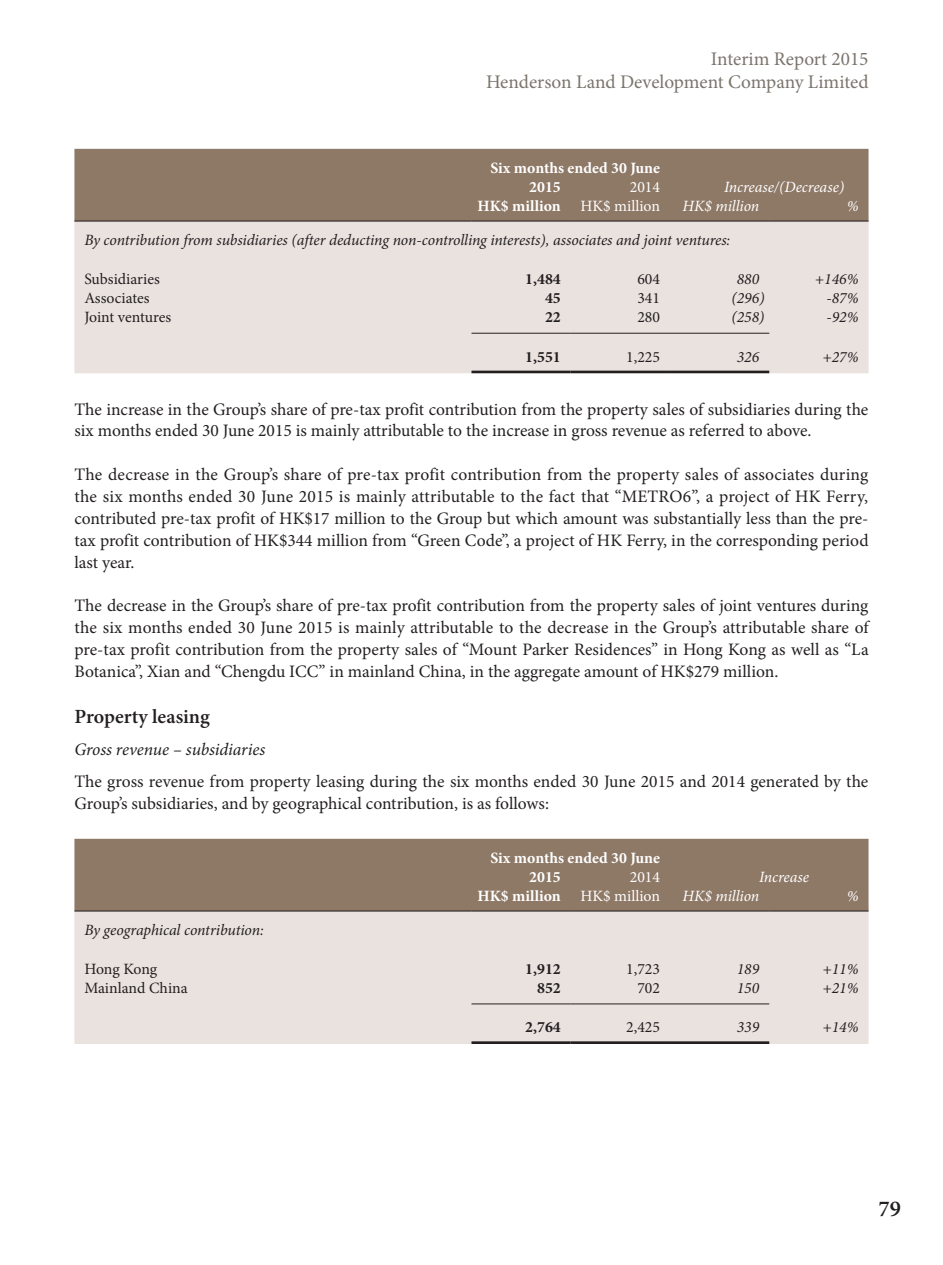
<style>
.page{position:relative;width:943px;height:1265px;background:#fff}
.page>*{position:absolute;margin:0;border:0;box-sizing:border-box;transform-origin:0 0}
.t1{font:600 22.75px "Minion Pro";color:#231f20}
.t2{font:600 20.12px "Minion Pro";color:#231f20}
.t3{font:19.25px/22.8px "Minion Pro";color:#7a746d;text-align:right}
.t4{font:17.5px/21.9px "Minion Pro";color:#231f20}
.t5{font:italic 17.5px "Minion Pro";letter-spacing:-.01em;color:#231f20}
.t6{font:italic 15.75px "Minion Pro";letter-spacing:-.01em;color:#231f20}
.t7{font:700 15.75px/19.2px "Minion Pro";color:#fff}
.t8{font:15.75px "Minion Pro";color:#231f20}
.t9{font:italic 15.75px "Minion Pro";letter-spacing:-.005em;color:#fff}
.t10{font:700 15.75px "Minion Pro";color:#231f20}
.t11{font:15.75px "Minion Pro";color:#fff}
.s1{font-weight:400}
</style>
<div class="page">
<div style="left:74px;top:149px;width:794px;height:72px;background:#8e7866"></div>
<div style="left:74px;top:222px;width:794px;height:151px;background:#eae2df"></div>
<hr style="left:74px;top:221px;width:397px;height:1px;background:#231f20">
<hr style="left:471px;top:221px;width:99px;height:1px;background:#231f20">
<hr style="left:570px;top:221px;width:100px;height:1px;background:#231f20">
<hr style="left:670px;top:221px;width:99px;height:1px;background:#231f20">
<hr style="left:769px;top:221px;width:99px;height:1px;background:#231f20">
<hr style="left:471px;top:333px;width:99px;height:1px;background:#231f20">
<hr style="left:570px;top:333px;width:100px;height:1px;background:#231f20">
<hr style="left:670px;top:333px;width:99px;height:1px;background:#231f20">
<hr style="left:471px;top:371px;width:99px;height:2px;background:#231f20">
<hr style="left:570px;top:371px;width:100px;height:2px;background:#231f20">
<hr style="left:670px;top:371px;width:99px;height:2px;background:#231f20">
<div style="left:74px;top:839px;width:794px;height:72px;background:#8e7866"></div>
<div style="left:74px;top:912px;width:794px;height:132px;background:#eae2df"></div>
<hr style="left:74px;top:911px;width:397px;height:1px;background:#231f20">
<hr style="left:471px;top:911px;width:99px;height:1px;background:#231f20">
<hr style="left:570px;top:911px;width:100px;height:1px;background:#231f20">
<hr style="left:670px;top:911px;width:99px;height:1px;background:#231f20">
<hr style="left:769px;top:911px;width:99px;height:1px;background:#231f20">
<hr style="left:471px;top:1003px;width:99px;height:1px;background:#231f20">
<hr style="left:570px;top:1003px;width:100px;height:1px;background:#231f20">
<hr style="left:670px;top:1003px;width:99px;height:1px;background:#231f20">
<hr style="left:471px;top:1041px;width:99px;height:3px;background:#231f20">
<hr style="left:570px;top:1041px;width:100px;height:3px;background:#231f20">
<hr style="left:670px;top:1041px;width:99px;height:3px;background:#231f20">
<p class="t3" style="left:486px;top:48px;width:384px">Interim Report 2015<br>Henderson Land Development Company Limited</p>
<p class="t7" style="left:529px;top:158px;width:132px;text-indent:-39px">Six months ended 30 June<br>2015</p>
<p class="t11" style="left:630px;top:176px;width:32px">2014</p>
<p class="t9" style="left:724px;top:176px;width:122px">Increase/(Decrease)</p>
<p class="t7" style="left:477px;top:196px;width:184px">HK$ million <span class="s1">HK$ million</span></p>
<p class="t9" style="left:682px;top:195px;width:78px">HK$ million</p>
<p class="t9" style="left:846px;top:195px;width:13px">%</p>
<p class="t6" style="left:84px;top:230px;width:647px">By contribution from subsidiaries (after deducting non-controlling interests), associates and joint ventures:</p>
<p class="t8" style="left:84px;top:268px;width:77px">Subsidiaries</p>
<p class="t10" style="left:525px;top:268px;width:37px">1,484</p>
<p class="t8" style="left:637px;top:268px;width:24px">604</p>
<p class="t6" style="left:736px;top:268px;width:24px">880</p>
<p class="t6" style="left:814px;top:268px;width:45px">+146%</p>
<p class="t8" style="left:84px;top:288px;width:67px">Associates</p>
<p class="t10" style="left:545px;top:287px;width:17px">45</p>
<p class="t8" style="left:637px;top:288px;width:24px">341</p>
<p class="t6" style="left:731px;top:287px;width:35px">(296)</p>
<p class="t6" style="left:826px;top:287px;width:34px">-87%</p>
<p class="t8" style="left:84px;top:307px;width:88px">Joint ventures</p>
<p class="t10" style="left:545px;top:306px;width:17px">22</p>
<p class="t8" style="left:637px;top:307px;width:24px">280</p>
<p class="t6" style="left:731px;top:307px;width:35px">(258)</p>
<p class="t6" style="left:826px;top:307px;width:34px">-92%</p>
<p class="t10" style="left:525px;top:345px;width:37px">1,551</p>
<p class="t8" style="left:626px;top:346px;width:35px">1,225</p>
<p class="t6" style="left:736px;top:346px;width:24px">326</p>
<p class="t6" style="left:822px;top:346px;width:38px">+27%</p>
<p class="t4" style="left:74px;top:398px;width:795px">The increase in the Group’s share of pre-tax profit contribution from the property sales of subsidiaries during the six months ended 30 June 2015 is mainly attributable to the increase in gross revenue as referred to above.</p>
<p class="t4" style="left:74px;top:464px;width:795px;text-align:justify">The decrease in the Group’s share of pre-tax profit contribution from the property sales of associates during the six months ended 30 June 2015 is mainly attributable to the fact that “METRO6”, a project of HK Ferry, contributed pre-tax profit of HK$17 million to the Group but which amount was substantially less than the pre&shy;tax profit contribution of HK$344 million from “Green Code”, a project of HK Ferry, in the corresponding period last year.</p>
<p class="t4" style="left:74px;top:595px;width:795px;text-align:justify">The decrease in the Group’s share of pre-tax profit contribution from the property sales of joint ventures during the six months ended 30 June 2015 is mainly attributable to the decrease in the Group’s attributable share of pre-tax profit contribution from the property sales of “Mount Parker Residences” in Hong Kong as well as “La Botanica”, Xian and “Chengdu ICC” in mainland China, in the aggregate amount of HK$279 million.</p>
<p class="t2" style="left:74px;top:703px;width:137px">Property leasing</p>
<p class="t5" style="left:74px;top:738px;width:192px">Gross revenue – subsidiaries</p>
<p class="t4" style="left:74px;top:771px;width:795px">The gross revenue from property leasing during the six months ended 30 June 2015 and 2014 generated by the<br>Group’s subsidiaries, and by geographical contribution, is as follows:</p>
<p class="t7" style="left:529px;top:848px;width:132px;text-indent:-39px">Six months ended 30 June<br>2015</p>
<p class="t11" style="left:630px;top:866px;width:32px">2014</p>
<p class="t9" style="left:759px;top:866px;width:51px">Increase</p>
<p class="t7" style="left:477px;top:886px;width:184px">HK$ million <span class="s1">HK$ million</span></p>
<p class="t9" style="left:682px;top:885px;width:78px">HK$ million</p>
<p class="t9" style="left:846px;top:885px;width:13px">%</p>
<p class="t6" style="left:84px;top:920px;width:181px">By geographical contribution:</p>
<p class="t8" style="left:84px;top:958px;width:74px">Hong Kong</p>
<p class="t10" style="left:525px;top:958px;width:37px">1,912</p>
<p class="t8" style="left:626px;top:958px;width:35px">1,723</p>
<p class="t6" style="left:736px;top:958px;width:24px">189</p>
<p class="t6" style="left:822px;top:958px;width:38px">+11%</p>
<p class="t8" style="left:84px;top:978px;width:105px">Mainland China</p>
<p class="t10" style="left:537px;top:977px;width:25px">852</p>
<p class="t8" style="left:637px;top:978px;width:24px">702</p>
<p class="t6" style="left:736px;top:977px;width:24px">150</p>
<p class="t6" style="left:822px;top:977px;width:38px">+21%</p>
<p class="t10" style="left:525px;top:1016px;width:37px">2,764</p>
<p class="t8" style="left:626px;top:1017px;width:35px">2,425</p>
<p class="t6" style="left:736px;top:1016px;width:24px">339</p>
<p class="t6" style="left:822px;top:1016px;width:38px">+14%</p>
<h1 class="t1" style="left:878px;top:1193px;width:24px">79</h1>
</div>
